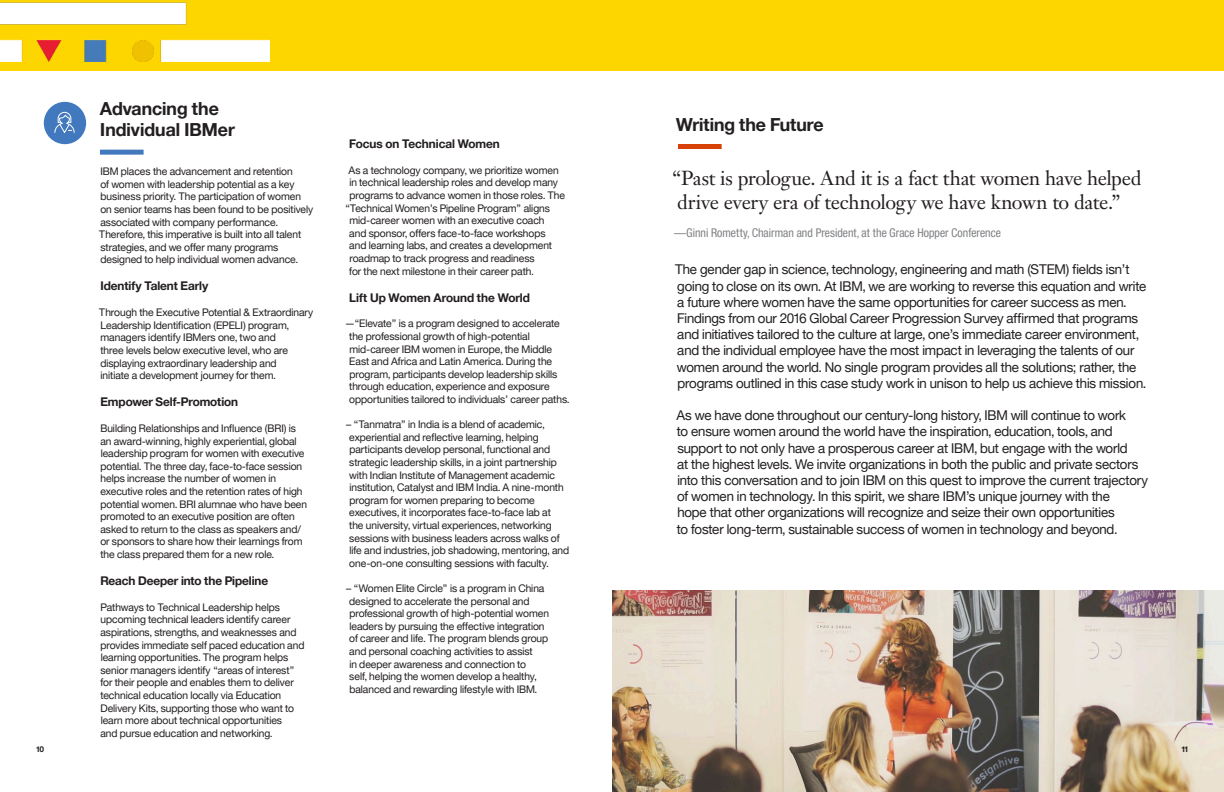
<style>
.page{position:relative;width:1224px;height:792px;background:#fff}
.page>*{position:absolute;margin:0;border:0;box-sizing:border-box;transform-origin:0 0}
.t1{font:20px/24px "Janson Text LT Pro";letter-spacing:-.025em;color:#231f20}
.t2{font:700 18px/21.6px "Helvetica Neuefor IBM";color:#231f20}
.t3{font:13.5px/16.2px "Helvetica Neuefor IBM";letter-spacing:-.01em;color:#231f20}
.t4{font:700 12px "Helvetica Neuefor IBM";letter-spacing:-.005em;color:#231f20}
.t5{font:condensed 12px "Helvetica Neuefor IBM";letter-spacing:.005em;color:#808285}
.t6{font:10.5px/12.6px "Helvetica Neuefor IBM";letter-spacing:-.005em;color:#231f20}
.t7{font:700 8px "Helvetica Neuefor IBM";color:#231f20}
</style>
<div class="page">
<div style="left:0;top:0;width:1142px;height:71px;background:#fdd600"></div>
<img style="left:0;top:2px;width:269px;height:60px">
<div style="left:612px;top:0;width:612px;height:71px;background:#fdd600"></div>
<div style="left:678px;top:144px;width:44px;height:5px;background:#d74108"></div>
<img style="left:612px;top:590px;width:612px;height:202px">
<div style="left:100px;top:150px;width:44px;height:5px;background:#4178be"></div>
<div style="left:44px;top:102px;width:42px;height:42px;background:#4178be;border-radius:50%"></div>
<svg style="left:54px;top:111px;width:21px;height:22px"></svg>
<p class="t2" style="left:100px;top:97px;width:137px">Advancing the<br>Individual IBMer</p>
<p class="t6" style="left:99px;top:165px;width:216px">IBM places the advancement and retention<br>of women with leadership potential as a key business priority. The participation of women on senior teams has been found to be positively associated with company performance.<br>Therefore, this imperative is built into all talent strategies, and we offer many programs designed to help individual women advance.</p>
<p class="t4" style="left:101px;top:279px;width:109px">Identify Talent Early</p>
<p class="t6" style="left:99px;top:306px;width:216px">Through the Executive Potential &amp; Extraordinary Leadership Identification (EPELI) program, managers identify IBMers one, two and<br>three levels below executive level, who are displaying extraordinary leadership and<br>initiate a development journey for them.</p>
<p class="t4" style="left:100px;top:394px;width:139px">Empower Self-Promotion</p>
<p class="t6" style="left:100px;top:422px;width:208px">Building Relationships and Influence (BRI) is an award-winning, highly experiential, global leadership program for women with executive potential. The three day, face-to-face session helps increase the number of women in executive roles and the retention rates of high potential women. BRI alumnae who have been promoted to an executive position are often asked to return to the class as speakers and/ or sponsors to share how their learnings from the class prepared them for a new role.</p>
<p class="t4" style="left:100px;top:573px;width:169px">Reach Deeper into the Pipeline</p>
<p class="t6" style="left:100px;top:601px;width:205px">Pathways to Technical Leadership helps upcoming technical leaders identify career aspirations, strengths, and weaknesses and provides immediate self paced education and learning opportunities. The program helps senior managers identify “areas of interest” for their people and enables them to deliver technical education locally via Education Delivery Kits, supporting those who want to learn more about technical opportunities<br>and pursue education and networking.</p>
<p class="t4" style="left:349px;top:136px;width:152px">Focus on Technical Women</p>
<p class="t6" style="left:349px;top:163px;width:212px">As a technology company, we prioritize women</p>
<p class="t6" style="left:349px;top:176px;width:210px">in technical leadership roles and develop many</p>
<p class="t6" style="left:349px;top:189px;width:217px">programs to advance women in those roles. The</p>
<p class="t6" style="left:345px;top:201px;width:206px">“Technical Women’s Pipeline Program” aligns</p>
<p class="t6" style="left:349px;top:214px;width:197px">mid-career women with an executive coach</p>
<p class="t6" style="left:349px;top:226px;width:198px">and sponsor, offers face-to-face workshops</p>
<p class="t6" style="left:349px;top:239px;width:204px">and learning labs, and creates a development</p>
<p class="t6" style="left:349px;top:252px;width:187px">roadmap to track progress and readiness</p>
<p class="t6" style="left:349px;top:264px;width:186px">for the next milestone in their career path.</p>
<p class="t4" style="left:349px;top:290px;width:182px">Lift Up Women Around the World</p>
<p class="t6" style="left:349px;top:317px;width:222px;text-indent:-4px">—“Elevate” is a program designed to accelerate the professional growth of high-potential mid-career IBM women in Europe, the Middle East and Africa and Latin America. During the program, participants develop leadership skills through education, experience and exposure opportunities tailored to individuals’ career paths.</p>
<p class="t6" style="left:346px;top:418px;width:225px">– “Tanmatra” in India is a blend of academic, experiential and reflective learning, helping participants develop personal, functional and strategic leadership skills, in a joint partnership with Indian Institute of Management academic institution, Catalyst and IBM India. A nine-month program for women preparing to become executives, it incorporates face-to-face lab at<br>the university, virtual experiences, networking sessions with business leaders across walks of life and industries, job shadowing, mentoring, and one-on-one consulting sessions with faculty.</p>
<p class="t6" style="left:346px;top:582px;width:204px">– “Women Elite Circle” is a program in China designed to accelerate the personal and professional growth of high-potential women leaders by pursuing the effective integration of career and life. The program blends group and personal coaching activities to assist<br>in deeper awareness and connection to<br>self, helping the women develop a healthy, balanced and rewarding lifestyle with IBM.</p>
<p class="t2" style="left:676px;top:113px;width:149px">Writing the Future</p>
<p class="t1" style="left:673px;top:166px;width:470px">“Past is prologue. And it is a fact that women have helped drive every era of technology we have known to date.”</p>
<p class="t5" style="left:674px;top:225px;width:328px">—Ginni Rometty, Chairman and President, at the Grace Hopper Conference</p>
<p class="t3" style="left:675px;top:261px;width:473px">The gender gap in science, technology, engineering and math (STEM) fields isn’t going to close on its own. At IBM, we are working to reverse this equation and write a future where women have the same opportunities for career success as men.<br>Findings from our 2016 Global Career Progression Survey affirmed that programs and initiatives tailored to the culture at large, one’s immediate career environment, and the individual employee have the most impact in leveraging the talents of our women around the world. No single program provides all the solutions; rather, the programs outlined in this case study work in unison to help us achieve this mission.</p>
<p class="t3" style="left:677px;top:407px;width:473px">As we have done throughout our century-long history, IBM will continue to work<br>to ensure women around the world have the inspiration, education, tools, and support to not only have a prosperous career at IBM, but engage with the world<br>at the highest levels. We invite organizations in both the public and private sectors into this conversation and to join IBM on this quest to improve the current trajectory of women in technology. In this spirit, we share IBM’s unique journey with the<br>hope that other organizations will recognize and seize their own opportunities<br>to foster long-term, sustainable success of women in technology and beyond.</p>
<p class="t7" style="left:36px;top:744px;width:10px">10</p>
<p class="t7" style="left:1182px;top:744px;width:8px">11</p>
</div>
